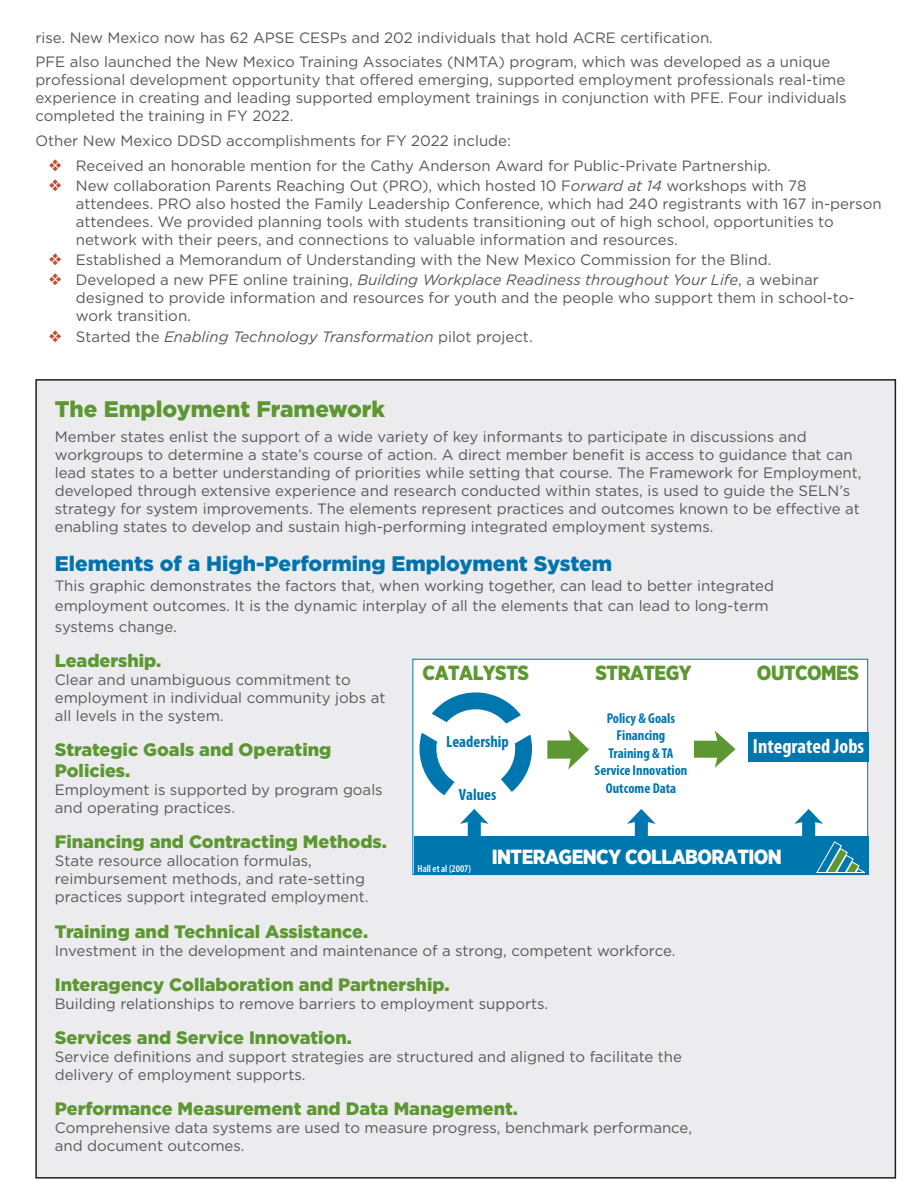
<style>
.page{position:relative;width:918px;height:1188px;background:#fff}
.page>*{position:absolute;margin:0;border:0;box-sizing:border-box;transform-origin:0 0}
.H2_new{font:900 22.5px "Gotham HTF";color:#5c9731}
.t1{font:900 21px "Gotham HTF";color:#0073ae}
.t2{font:900 20.4px "Gotham Narrow";letter-spacing:-.025em;color:#5c9731}
.t3{font:900 20.4px "Gotham Narrow";letter-spacing:-.025em;color:#fff}
.t4{font:700 condensed 20.4px "Myriad Pro";color:#fff}
.H2_Framework_report{font:900 18px/21.6px "Gotham HTF";color:#5c9731}
.t5{font:700 condensed 16.35px "Myriad Pro";color:#0076af}
.text_less_leading{font:15px/18px "Gotham HTF";color:#57585a}
.body_text{font:15px/18px "Gotham HTF";color:#57585a}
.text_new{font:15px/20.2px "Gotham HTF";color:#57585a}
.t6{font:italic 15px "Gotham HTF";color:#57585a}
.t7{font:700 condensed 14.4px/17.4px "Myriad Pro";color:#0076af;text-align:center}
.t8{font:600 condensed 10.2px "Myriad Pro";color:#fff}
.s1{color:#c14e32}
.s2{font-style:italic}
.s3{font-style:normal}
</style>
<div class="page">
<div style="left:36px;top:380px;width:859px;height:798px;background:#ececee"></div>
<div style="left:413px;top:659px;width:455px;height:216px;background:#fff"></div>
<div style="left:748px;top:732px;width:121px;height:30px;background:#0076af"></div>
<svg style="left:547px;top:730px;width:42px;height:39px"></svg>
<svg style="left:694px;top:731px;width:42px;height:37px"></svg>
<div style="left:414px;top:836px;width:455px;height:39px;background:#0076af"></div>
<svg style="left:460px;top:809px;width:29px;height:27px"></svg>
<svg style="left:627px;top:809px;width:29px;height:27px"></svg>
<svg style="left:794px;top:809px;width:71px;height:64px"></svg>
<svg style="left:501px;top:735px;width:31px;height:57px"></svg>
<svg style="left:419px;top:733px;width:36px;height:62px"></svg>
<svg style="left:432px;top:692px;width:89px;height:32px"></svg>
<p class="body_text" style="left:35px;top:28px;width:679px">rise. New Mexico now has 62 APSE CESPs and 202 individuals that hold ACRE certification.</p>
<p class="body_text" style="left:35px;top:53px;width:813px">PFE also launched the New Mexico Training Associates (NMTA) program, which was developed as a unique professional development opportunity that offered emerging, supported employment professionals real-time experience in creating and leading supported employment trainings in conjunction with PFE. Four individuals completed the training in FY 2022.</p>
<p class="body_text" style="left:35px;top:132px;width:477px">Other New Mexico DDSD accomplishments for FY 2022 include:</p>
<p class="text_less_leading" style="left:49px;top:156px;width:723px"><span class="s1">❖</span> Received an honorable mention for the Cathy Anderson Award for Public-Private Partnership.</p>
<p class="text_less_leading" style="left:76px;top:177px;width:807px;text-indent:-27px"><span class="s1">❖</span> New collaboration Parents Reaching Out (PRO), which hosted 10 F<span class="s2">orward at 14</span> workshops with 78 attendees. PRO also hosted the Family Leadership Conference, which had 240 registrants with 167 in-person attendees. We provided planning tools with students transitioning out of high school, opportunities to network with their peers, and connections to valuable information and resources.</p>
<p class="text_less_leading" style="left:49px;top:251px;width:724px"><span class="s1">❖</span> Established a Memorandum of Understanding with the New Mexico Commission for the Blind.</p>
<p class="text_less_leading" style="left:76px;top:271px;width:780px;text-indent:-27px"><span class="s1">❖</span> Developed a new PFE online training, <span class="s2">Building Workplace Readiness throughout Your Life</span>, a webinar designed to provide information and resources for youth and the people who support them in school-to&shy;work transition.</p>
<p class="t6" style="left:49px;top:328px;width:485px"><span class="s1">❖</span> <span class="s3">Started the</span> Enabling Technology Transformation <span class="s3">pilot project.</span></p>
<p class="H2_new" style="left:55px;top:396px;width:332px">The Employment Framework</p>
<p class="text_less_leading" style="left:55px;top:428px;width:808px">Member states enlist the support of a wide variety of key informants to participate in discussions and workgroups to determine a state’s course of action. A direct member benefit is access to guidance that can lead states to a better understanding of priorities while setting that course. The Framework for Employment, developed through extensive experience and research conducted within states, is used to guide the SELN’s strategy for system improvements. The elements represent practices and outcomes known to be effective at enabling states to develop and sustain high-performing integrated employment systems.</p>
<h3 class="t1" style="left:55px;top:551px;width:559px">Elements of a High-Performing Employment System</h3>
<p class="text_new" style="left:55px;top:575px;width:721px">This graphic demonstrates the factors that, when working together, can lead to better integrated employment outcomes. It is the dynamic interplay of all the elements that can lead to long-term systems change.</p>
<p class="H2_Framework_report" style="left:55px;top:649px;width:108px">Leadership.</p>
<p class="text_less_leading" style="left:55px;top:670px;width:332px">Clear and unambiguous commitment to employment in individual community jobs at all levels in the system.</p>
<p class="H2_Framework_report" style="left:55px;top:738px;width:278px">Strategic Goals and Operating<br>Policies.</p>
<p class="text_less_leading" style="left:55px;top:781px;width:329px">Employment is supported by program goals and operating practices.</p>
<p class="H2_Framework_report" style="left:55px;top:831px;width:334px">Financing and Contracting Methods.</p>
<p class="text_less_leading" style="left:55px;top:852px;width:315px">State resource allocation formulas, reimbursement methods, and rate-setting practices support integrated employment.</p>
<p class="H2_Framework_report" style="left:55px;top:920px;width:315px">Training and Technical Assistance.</p>
<p class="text_less_leading" style="left:55px;top:941px;width:622px">Investment in the development and maintenance of a strong, competent workforce.</p>
<p class="H2_Framework_report" style="left:55px;top:973px;width:396px">Interagency Collaboration and Partnership.</p>
<p class="text_less_leading" style="left:55px;top:994px;width:495px">Building relationships to remove barriers to employment supports.</p>
<p class="H2_Framework_report" style="left:55px;top:1026px;width:299px">Services and Service Innovation.</p>
<p class="text_less_leading" style="left:55px;top:1047px;width:629px">Service definitions and support strategies are structured and aligned to facilitate the delivery of employment supports.</p>
<p class="H2_Framework_report" style="left:55px;top:1097px;width:465px">Performance Measurement and Data Management.</p>
<p class="text_less_leading" style="left:55px;top:1118px;width:639px">Comprehensive data systems are used to measure progress, benchmark performance, and document outcomes.</p>
<p class="t2" style="left:757px;top:659px;width:104px">OUTCOMES</p>
<p class="t2" style="left:423px;top:659px;width:108px">CATALYSTS</p>
<p class="t2" style="left:596px;top:659px;width:98px">STRATEGY</p>
<p class="t7" style="left:595px;top:710px;width:94px">Policy &amp; Goals<br>Financing<br>Training &amp; TA<br>Service Innovation<br>Outcome Data</p>
<p class="t5" style="left:446px;top:733px;width:64px">Leadership</p>
<p class="t4" style="left:753px;top:735px;width:113px">Integrated Jobs</p>
<p class="t5" style="left:459px;top:785px;width:39px">Values</p>
<p class="t3" style="left:492px;top:843px;width:292px">INTERAGENCY COLLABORATION</p>
<p class="t8" style="left:418px;top:863px;width:55px">Hall et al (2007)</p>
</div>
